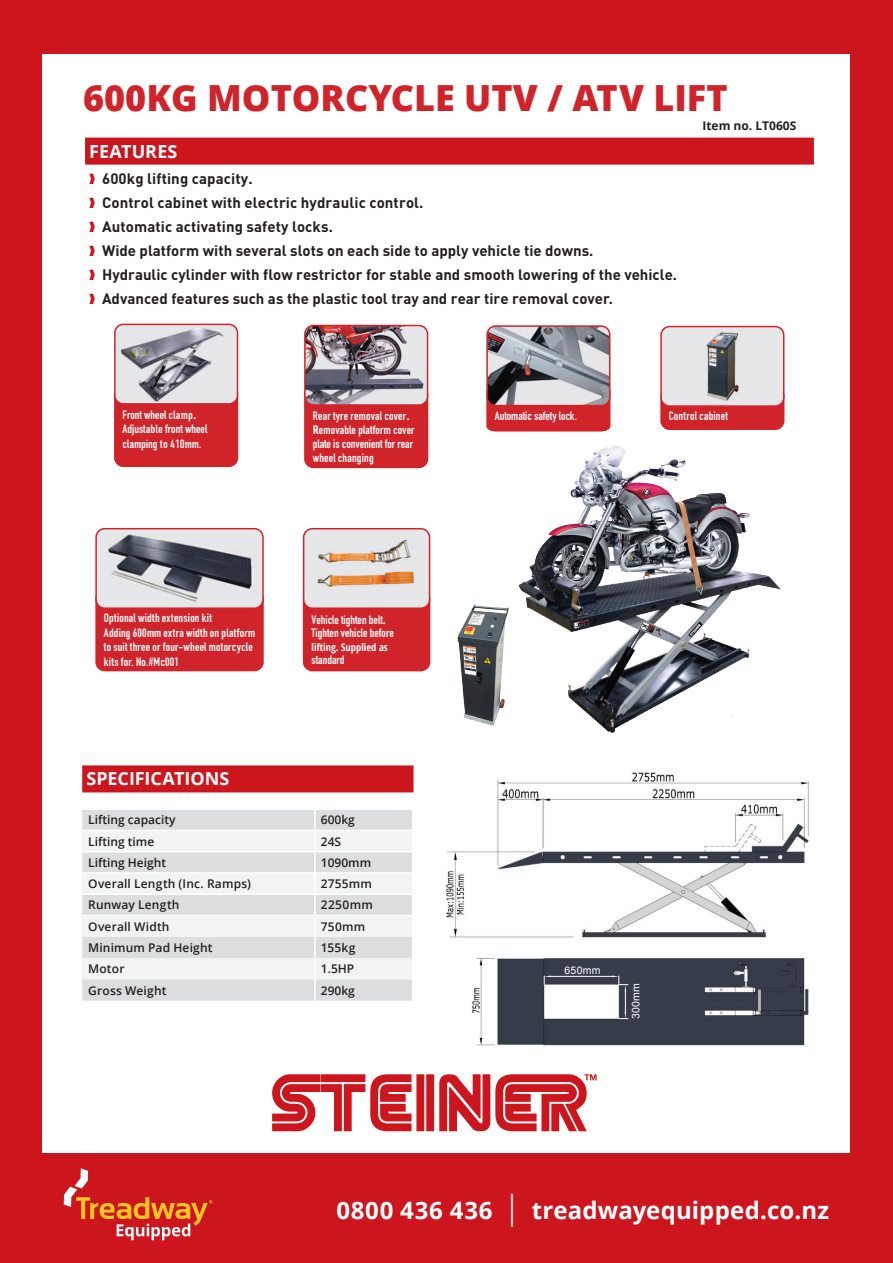
<style>
.page{position:relative;width:893px;height:1263px;background:#cd151d}
.page>*{position:absolute;margin:0;border:0;box-sizing:border-box;transform-origin:0 0}
.t1{font:800 36px "Open Sans";color:#d1232a}
.t2{font:700 24px "Open Sans";letter-spacing:.005em;color:#fff}
.t3{font:700 18px "Open Sans";color:#fff}
.t4{font:700 15px/24px "DIN";color:#231f20}
.t5{font:700 12px/14.2px "DIN Condensed";letter-spacing:.015em;color:#fff}
.t6{font:600 12px "Open Sans";letter-spacing:.01em;color:#231f20}
.t7{font:700 12px "Open Sans";color:#231f20}
.t8{font:700 condensed 10.5px "Open Sans";color:#fff}
.t9{font:10.5px "Arial";letter-spacing:.03em;color:#fff}
.s1{color:#cd151d}
.s2{font-weight:400}
.s3{font-family:"Open Sans";font-stretch:condensed}
.s4{font-weight:400;font-size:33.15px}
</style>
<div class="page">
<svg style="left:64px;top:1168px;width:148px;height:72px"></svg>
<div style="left:43px;top:54px;width:807px;height:1098px;background:#fff"></div>
<div style="left:85px;top:138px;width:729px;height:27px;background:#cd151d"></div>
<div style="left:82px;top:810px;width:330px;height:190px;background:#dcdddf"></div>
<svg style="left:82px;top:831px;width:330px;height:148px;fill:#f2f3f4"></svg>
<hr style="left:314px;top:810px;width:2px;height:20px;background:#fff">
<hr style="left:82px;top:830px;width:233px;height:1px;background:#fff">
<hr style="left:315px;top:830px;width:98px;height:1px;background:#fff">
<hr style="left:314px;top:831px;width:2px;height:20px;background:#fff">
<hr style="left:82px;top:851px;width:233px;height:1px;background:#fff">
<hr style="left:315px;top:851px;width:98px;height:1px;background:#fff">
<hr style="left:314px;top:852px;width:2px;height:20px;background:#fff">
<hr style="left:82px;top:872px;width:233px;height:2px;background:#fff">
<hr style="left:315px;top:872px;width:98px;height:2px;background:#fff">
<svg style="left:314px;top:874px;width:2px;height:19px"></svg>
<hr style="left:82px;top:893px;width:233px;height:2px;background:#fff">
<hr style="left:315px;top:893px;width:98px;height:2px;background:#fff">
<hr style="left:314px;top:895px;width:2px;height:20px;background:#fff">
<hr style="left:82px;top:915px;width:233px;height:1px;background:#fff">
<hr style="left:315px;top:915px;width:98px;height:1px;background:#fff">
<hr style="left:314px;top:916px;width:2px;height:21px;background:#fff">
<hr style="left:314px;top:937px;width:2px;height:21px;background:#fff">
<hr style="left:314px;top:958px;width:2px;height:21px;background:#fff">
<hr style="left:314px;top:979px;width:2px;height:21px;background:#fff">
<svg style="left:272px;top:1074px;width:325px;height:57px"></svg>
<div style="left:82px;top:765px;width:331px;height:27px;background:#cd151d"></div>
<img style="left:446px;top:772px;width:363px;height:274px">
<hr style="left:550px;top:976px;width:63px;height:1px;background:#fff">
<svg style="left:544px;top:976px;width:7px;height:9px"></svg>
<svg style="left:612px;top:976px;width:16px;height:43px"></svg>
<div style="left:115px;top:386px;width:122px;height:80px;background:#d1232a;border-radius:9px"></div>
<div style="left:114px;top:385px;width:124px;height:82px;border:2px solid #d1232a;border-radius:9px"></div>
<img style="left:115px;top:324px;width:122px;height:80px">
<div style="left:114px;top:324px;width:124px;height:81px;border:2px solid #d1232a;border-radius:9px"></div>
<div style="left:305px;top:387px;width:123px;height:80px;background:#d1232a;border-radius:9px"></div>
<div style="left:304px;top:386px;width:124px;height:82px;border:2px solid #d1232a;border-radius:9px"></div>
<img style="left:305px;top:325px;width:123px;height:80px">
<div style="left:304px;top:325px;width:124px;height:81px;border:2px solid #d1232a;border-radius:9px"></div>
<div style="left:96px;top:590px;width:167px;height:80px;background:#d1232a;border-radius:9px"></div>
<div style="left:95px;top:589px;width:169px;height:82px;border:2px solid #d1232a;border-radius:9px"></div>
<img style="left:96px;top:531px;width:167px;height:77px">
<div style="left:95px;top:528px;width:169px;height:81px;border:2px solid #d1232a;border-radius:9px"></div>
<div style="left:486px;top:386px;width:125px;height:46px;background:#d1232a"></div>
<img style="left:487px;top:326px;width:123px;height:80px">
<div style="left:486px;top:325px;width:124px;height:81px;border:2px solid #d1232a;border-radius:9px"></div>
<div style="left:304px;top:590px;width:126px;height:81px;background:#d1232a;border-radius:9px"></div>
<div style="left:303px;top:589px;width:127px;height:82px;border:2px solid #d1232a;border-radius:9px"></div>
<img style="left:304px;top:529px;width:126px;height:79px">
<div style="left:303px;top:528px;width:127px;height:81px;border:2px solid #d1232a;border-radius:9px"></div>
<div style="left:661px;top:388px;width:123px;height:41px;background:#d1232a;border-radius:9px"></div>
<div style="left:660px;top:387px;width:124px;height:43px;border:2px solid #d1232a;border-radius:9px"></div>
<img style="left:661px;top:327px;width:123px;height:79px">
<div style="left:660px;top:326px;width:124px;height:81px;border:2px solid #d1232a;border-radius:9px"></div>
<img style="left:457px;top:446px;width:324px;height:287px">
<h1 class="t1" style="left:83px;top:71px;width:646px">600KG MOTORCYCLE UTV / ATV LIFT</h1>
<h3 class="t3" style="left:89px;top:138px;width:90px">FEATURES</h3>
<p class="t4" style="left:89px;top:166px;width:589px"><span class="s1">❱</span> 600kg lifting capacity.<br><span class="s1">❱</span> Control cabinet with electric hydraulic control.<br><span class="s1">❱</span> Automatic activating safety locks.<br><span class="s1">❱</span> Wide platform with several slots on each side to apply vehicle tie downs.<br><span class="s1">❱</span> Hydraulic cylinder with flow restrictor for stable and smooth lowering of the vehicle. <span class="s1">❱</span> Advanced features such as the plastic tool tray and rear tire removal cover.</p>
<p class="t7" style="left:702px;top:117px;width:95px">Item no. LT060S</p>
<p class="t5" style="left:123px;top:408px;width:86px">Front wheel <span class="s2">clamp</span><span class="s3">.<br></span>Adjust<span class="s2">able</span> front wheel <span class="s2">clamping to 410mm.</span></p>
<p class="t5" style="left:313px;top:408px;width:103px">Rear tyre removal cover<span class="s3">.<br>R</span>emovable platform cover plate is convenient for rear wheel changing</p>
<p class="t5" style="left:104px;top:611px;width:153px">Optional width extension kit<br>Adding 600mm extra width on platform to suit three or four-wheel motorcycle kits for. No.#Mc001</p>
<h3 class="t3" style="left:86px;top:766px;width:145px">SPECIFICATIONS</h3>
<p class="t5" style="left:312px;top:613px;width:84px;line-height:13.2px">Vehicle tighten belt<span class="s3">.<br></span>Tighten vehicle before</p>
<p class="t8" style="left:312px;top:640px;width:78px">lifting. Supplied as</p>
<p class="t5" style="left:312px;top:652px;width:34px">standard</p>
<p class="t6" style="left:88px;top:812px;width:89px">Lifting capacity</p>
<p class="t6" style="left:321px;top:812px;width:36px">600kg</p>
<p class="t6" style="left:88px;top:833px;width:68px">Lifting time</p>
<p class="t6" style="left:321px;top:833px;width:22px">24S</p>
<p class="t6" style="left:88px;top:854px;width:79px">Lifting Height</p>
<p class="t6" style="left:321px;top:854px;width:52px">1090mm</p>
<p class="t6" style="left:88px;top:876px;width:164px">Overall Length (Inc. Ramps)</p>
<p class="t6" style="left:321px;top:876px;width:53px">2755mm</p>
<p class="t6" style="left:88px;top:897px;width:93px">Runway Length</p>
<p class="t6" style="left:321px;top:897px;width:53px">2250mm</p>
<p class="t6" style="left:88px;top:918px;width:83px">Overall Width</p>
<p class="t6" style="left:321px;top:918px;width:46px">750mm</p>
<p class="t6" style="left:88px;top:939px;width:126px">Minimum Pad Height</p>
<p class="t6" style="left:321px;top:939px;width:36px">155kg</p>
<p class="t6" style="left:88px;top:961px;width:38px">Motor</p>
<p class="t6" style="left:321px;top:961px;width:35px">1.5HP</p>
<p class="t6" style="left:88px;top:982px;width:80px">Gross Weight</p>
<p class="t6" style="left:321px;top:982px;width:36px">290kg</p>
<p class="t5" style="left:495px;top:408px;width:84px">Automatic safety lock.</p>
<p class="t5" style="left:669px;top:409px;width:61px">Control cabinet</p>
<p class="t9" style="left:564px;top:964px;width:38px">650mm</p>
<p class="t9" style="left:629px;top:1019px;width:38px;rotate:-90deg">300mm</p>
<h2 class="t2" style="left:336px;top:1193px;width:494px">0800 436 436 <span class="s4">|</span> treadwayequipped.co.nz</h2>
</div>
